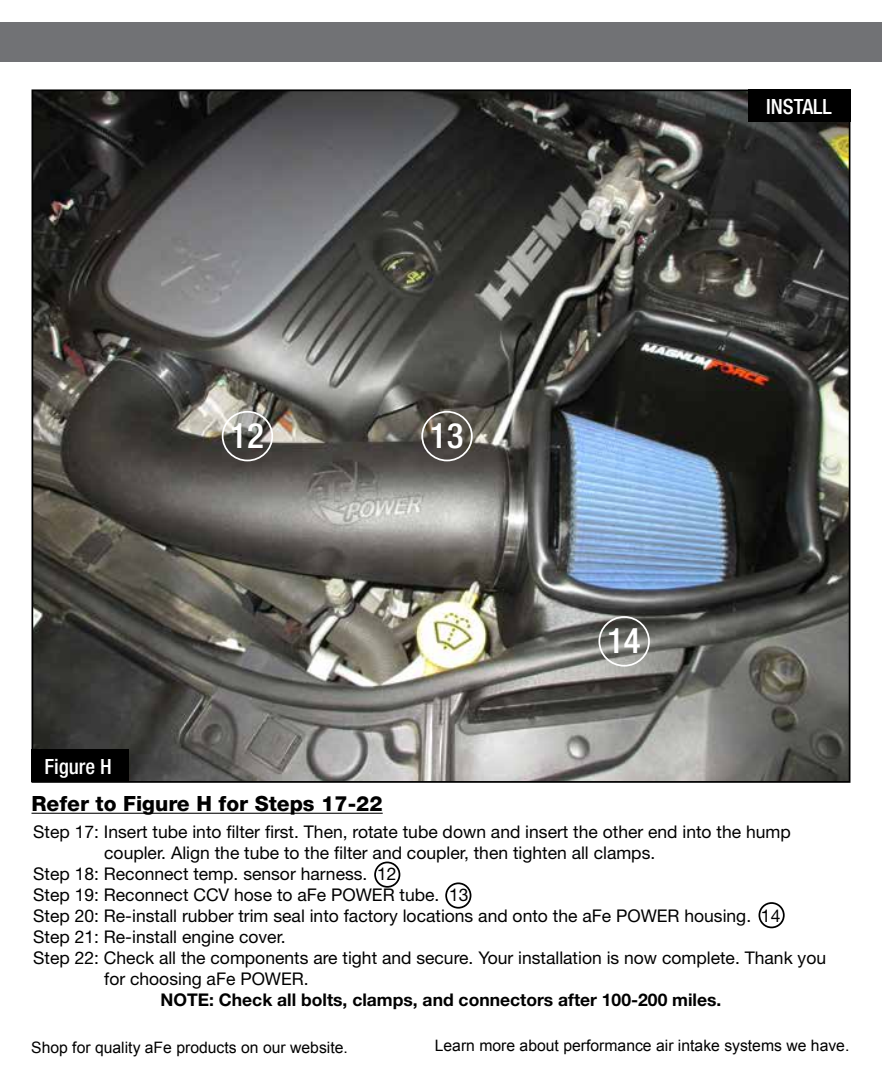
<style>
.page{position:relative;width:882px;height:1071px;background:#fff}
.page>*{position:absolute;margin:0;border:0;box-sizing:border-box;transform-origin:0 0}
.t1{font:500 condensed 35px "Helvetica Neue";color:#fff}
.t2{font:800 21px "Helvetica Neue";color:#000}
.t3{font:500 condensed 21px "Helvetica Neue";color:#fff}
.t4{font:17.5px "Helvetica Neue";color:#000}
.t5{font:700 17.5px "Helvetica Neue";color:#000}
.t6{font:15.75px "Arial";color:#000}
</style>
<div class="page">
<img style="left:35px;top:92px;width:812px;height:688px">
<hr style="left:32px;top:813px;width:351px;height:1px;background:#000">
<div style="left:32px;top:749px;width:97px;height:33px;background:#000"></div>
<div style="left:374px;top:862px;width:26px;height:26px;border:2px solid #000;border-radius:50%"></div>
<div style="left:748px;top:89px;width:102px;height:33px;background:#000"></div>
<div style="left:445px;top:882px;width:26px;height:27px;border:2px solid #000;border-radius:50%"></div>
<div style="left:0;top:23px;width:882px;height:39px;background:#717275"></div>
<div style="left:598px;top:616px;width:52px;height:51px;border:2px solid #fff;border-radius:50%"></div>
<div style="left:222px;top:411px;width:51px;height:50px;border:2px solid #fff;border-radius:50%"></div>
<div style="left:421px;top:411px;width:52px;height:50px;border:2px solid #fff;border-radius:50%"></div>
<div style="left:759px;top:902px;width:26px;height:26px;border:2px solid #000;border-radius:50%"></div>
<h1 class="t1" style="left:230px;top:415px;width:35px">12</h1>
<h1 class="t1" style="left:430px;top:415px;width:35px">13</h1>
<p class="t3" style="left:44px;top:754px;width:69px">Figure H</p>
<p class="t2" style="left:32px;top:791px;width:353px">Refer to Figure H for Steps 17-22</p>
<p class="t3" style="left:766px;top:94px;width:67px">INSTALL</p>
<h1 class="t1" style="left:607px;top:620px;width:35px">14</h1>
<p class="t4" style="left:33px;top:821px;width:759px">Step 17: Insert tube into filter first. Then, rotate tube down and insert the other end into the hump</p>
<p class="t4" style="left:104px;top:842px;width:553px">coupler. Align the tube to the filter and coupler, then tighten all clamps.</p>
<p class="t4" style="left:33px;top:863px;width:365px">Step 18: Reconnect temp. sensor harness. 12</p>
<p class="t4" style="left:33px;top:884px;width:437px">Step 19: Reconnect CCV hose to aFe POWER tube. 13</p>
<p class="t4" style="left:33px;top:905px;width:749px">Step 20: Re-install rubber trim seal into factory locations and onto the aFe POWER housing. 14</p>
<p class="t4" style="left:33px;top:926px;width:254px">Step 21: Re-install engine cover.</p>
<p class="t4" style="left:33px;top:947px;width:794px">Step 22: Check all the components are tight and secure. Your installation is now complete. Thank you</p>
<p class="t4" style="left:104px;top:968px;width:206px">for choosing aFe POWER.</p>
<p class="t5" style="left:161px;top:989px;width:562px">NOTE: Check all bolts, clamps, and connectors after 100-200 miles.</p>
<p class="t6" style="left:31px;top:1036px;width:318px">Shop for quality aFe products on our website.</p>
<p class="t6" style="left:435px;top:1035px;width:416px">Learn more about performance air intake systems we have.</p>
</div>
